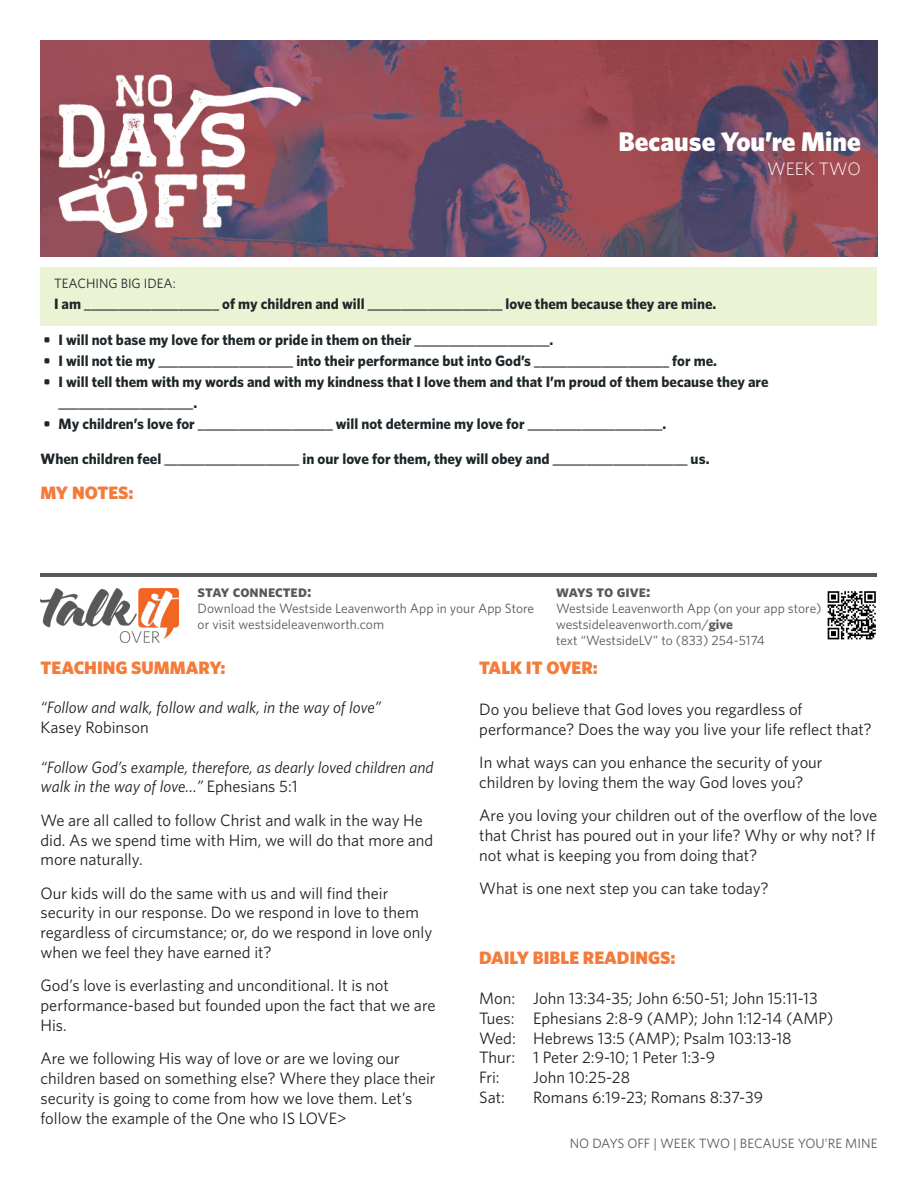
<style>
.page{position:relative;width:918px;height:1188px;background:#fff}
.page>*{position:absolute;margin:0;border:0;box-sizing:border-box;transform-origin:0 0}
.t1{font:900 27px "Whitney HTF";color:#fff}
.H2_Orange{font:900 18px "Whitney HTF";color:#f47c3b}
.t2{font:300 18px "Whitney HTF";color:#fff}
.TIO-paragraph{font:16.5px/19.8px "Whitney HTF";color:#231f20}
.TIO-Scriptures{font:16.5px "Whitney HTF";color:#231f20}
.TIO-paragraph-2{font:italic 16.5px/19.8px "Whitney HTF";color:#231f20}
.TIO-Scriptures-2{font:italic 16.5px "Whitney HTF";color:#231f20}
.Connect_Heading{font:16.5px "Whitney HTF Bold SC";letter-spacing:-.01em;color:#57585a}
.Fillin_Bold_-pad_top{font:700 15px/21px "Whitney HTF";color:#1d2629}
.Teaching_Big_Idea{font:700 15px "Whitney HTF";color:#1d2629}
.connect_text{font:13.5px/16.2px "Whitney HTF";color:#57585a}
.Teaching_Big_Idea_He{font:13.5px "Whitney HTF";color:#1d2629}
.s1{font-weight:700}
.s2{font-style:normal}
</style>
<div class="page">
<img style="left:40px;top:40px;width:838px;height:216px">
<img style="left:40px;top:588px;width:138px;height:55px">
<hr style="left:40px;top:573px;width:838px;height:4px;background:#58585a">
<div style="left:826px;top:590px;width:52px;height:51px;background:linear-gradient(to bottom,#fff,#fff)"></div>
<svg style="left:828px;top:591px;width:48px;height:48px"></svg>
<div style="left:40px;top:267px;width:838px;height:23px;background:#eaf3d4"></div>
<div style="left:40px;top:282px;width:838px;height:43px;background:#eaf3d4"></div>
<h1 class="t1" style="left:618px;top:125px;width:244px">Because You’re Mine</h1>
<p class="t2" style="left:767px;top:158px;width:95px">WEEK TWO</p>
<p class="Teaching_Big_Idea_He" style="left:54px;top:275px;width:123px">TEACHING BIG IDEA:</p>
<p class="Teaching_Big_Idea" style="left:54px;top:295px;width:664px">I am ____________________ of my children and will ____________________ love them because they are mine.</p>
<p class="Fillin_Bold_-pad_top" style="left:44px;top:329px;width:511px">• I will not base my love for them or pride in them on their ____________________.</p>
<p class="Fillin_Bold_-pad_top" style="left:44px;top:350px;width:675px">• I will not tie my ____________________ into their performance but into God’s ____________________ for me.</p>
<p class="Fillin_Bold_-pad_top" style="left:58px;top:371px;width:712px;text-indent:-15px">• I will tell them with my words and with my kindness that I love them and that I’m proud of them because they are ____________________.</p>
<p class="Fillin_Bold_-pad_top" style="left:44px;top:413px;width:624px">• My children’s love for ____________________ will not determine my love for ____________________.</p>
<p class="Fillin_Bold_-pad_top" style="left:40px;top:447px;width:671px">When children feel ____________________ in our love for them, they will obey and ____________________ us.</p>
<p class="H2_Orange" style="left:40px;top:481px;width:95px">MY NOTES:</p>
<p class="Connect_Heading" style="left:198px;top:581px;width:115px">stay connected:</p>
<p class="connect_text" style="left:198px;top:600px;width:338px">Download the Westside Leavenworth App in your App Store or visit westsideleavenworth.com</p>
<p class="Connect_Heading" style="left:556px;top:581px;width:96px">ways to give:</p>
<p class="connect_text" style="left:556px;top:600px;width:267px">Westside Leavenworth App (on your app store) westsideleavenworth.com/<span class="s1">give</span></p>
<p class="connect_text" style="left:556px;top:632px;width:210px">text “WestsideLV” to (833) 254-5174</p>
<p class="H2_Orange" style="left:40px;top:656px;width:187px">TEACHING SUMMARY:</p>
<p class="TIO-Scriptures-2" style="left:40px;top:698px;width:342px">“Follow and walk, follow and walk, in the way of love”</p>
<p class="TIO-Scriptures" style="left:40px;top:718px;width:110px">Kasey Robinson</p>
<p class="TIO-paragraph-2" style="left:40px;top:757px;width:395px">“Follow God’s example, therefore, as dearly loved children and walk in the way of love…” <span class="s2">Ephesians 5:1</span></p>
<p class="TIO-paragraph" style="left:40px;top:810px;width:394px">We are all called to follow Christ and walk in the way He did. As we spend time with Him, we will do that more and more naturally.</p>
<p class="TIO-paragraph" style="left:40px;top:883px;width:393px">Our kids will do the same with us and will find their security in our response. Do we respond in love to them regardless of circumstance; or, do we respond in love only when we feel they have earned it?</p>
<p class="TIO-paragraph" style="left:40px;top:975px;width:397px">God’s love is everlasting and unconditional. It is not performance-based but founded upon the fact that we are<br>His.</p>
<p class="TIO-paragraph" style="left:40px;top:1048px;width:397px">Are we following His way of love or are we loving our children based on something else? Where they place their security is going to come from how we love them. Let’s follow the example of the One who IS LOVE&gt;</p>
<p class="H2_Orange" style="left:479px;top:656px;width:120px">TALK IT OVER:</p>
<p class="TIO-paragraph" style="left:479px;top:699px;width:394px">Do you believe that God loves you regardless of performance? Does the way you live your life reflect that?</p>
<p class="TIO-paragraph" style="left:479px;top:752px;width:345px">In what ways can you enhance the security of your children by loving them the way God loves you?</p>
<p class="TIO-paragraph" style="left:479px;top:805px;width:400px">Are you loving your children out of the overflow of the love that Christ has poured out in your life? Why or why not? If not what is keeping you from doing that?</p>
<p class="TIO-paragraph" style="left:479px;top:878px;width:291px">What is one next step you can take today?</p>
<p class="H2_Orange" style="left:479px;top:947px;width:198px">DAILY BIBLE READINGS:</p>
<p class="TIO-Scriptures" style="left:479px;top:988px;width:340px">Mon: John 13:34-35; John 6:50-51; John 15:11-13</p>
<p class="TIO-Scriptures" style="left:479px;top:1008px;width:356px">Tues: Ephesians 2:8-9 (AMP); John 1:12-14 (AMP)</p>
<p class="TIO-Scriptures" style="left:479px;top:1028px;width:314px">Wed: Hebrews 13:5 (AMP); Psalm 103:13-18</p>
<p class="TIO-Scriptures" style="left:479px;top:1048px;width:238px">Thur: 1 Peter 2:9-10; 1 Peter 1:3-9</p>
<p class="TIO-Scriptures" style="left:479px;top:1068px;width:22px">Fri:</p>
<p class="TIO-Scriptures" style="left:533px;top:1068px;width:98px">John 10:25-28</p>
<p class="TIO-Scriptures" style="left:479px;top:1087px;width:27px">Sat:</p>
<p class="TIO-Scriptures" style="left:533px;top:1087px;width:232px">Romans 6:19-23; Romans 8:37-39</p>
<p class="connect_text" style="left:570px;top:1134px;width:309px">NO DAYS OFF | WEEK TWO | BECAUSE YOU’RE MINE</p>
</div>
